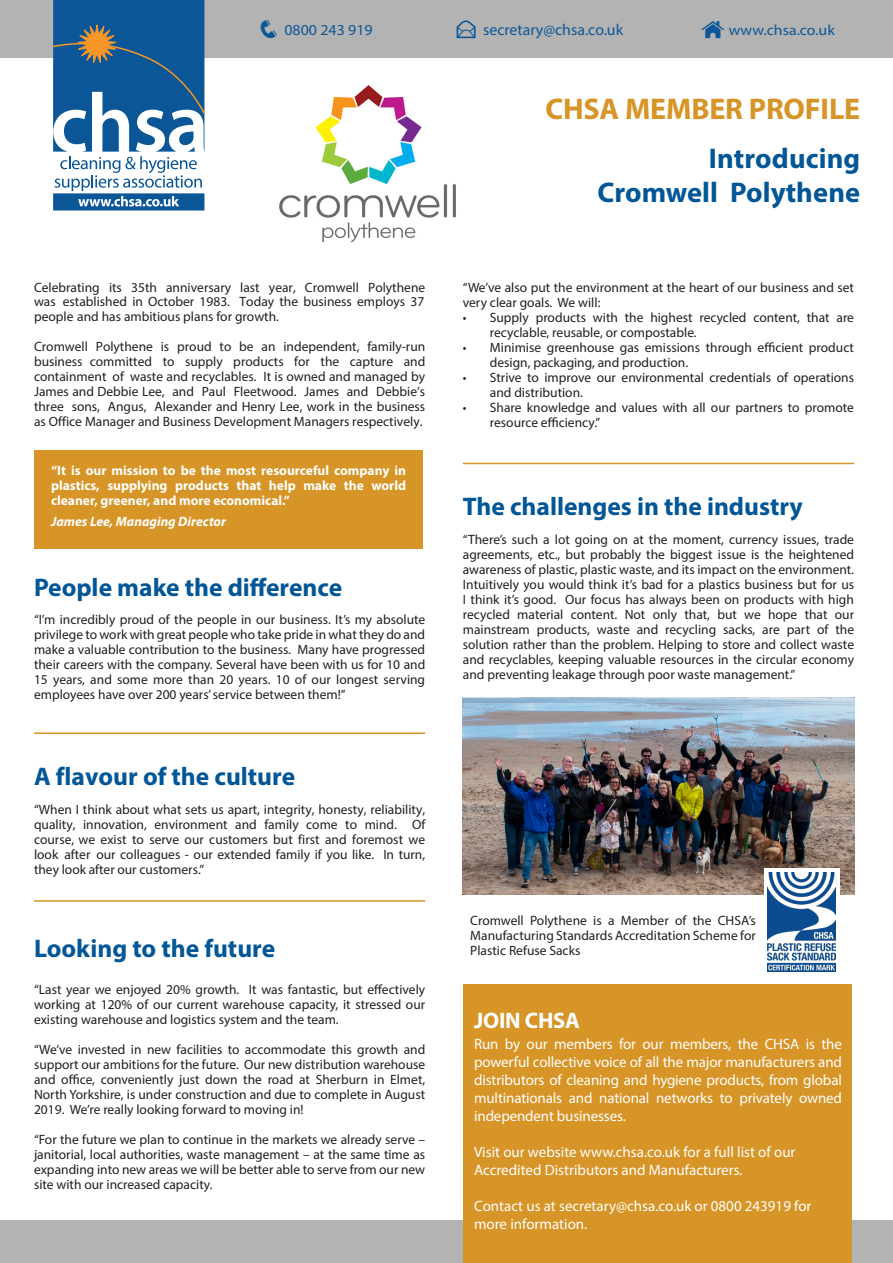
<style>
.page{position:relative;width:893px;height:1263px;background:#fff}
.page>*{position:absolute;margin:0;border:0;box-sizing:border-box;transform-origin:0 0}
.t1{font:700 30px "Myriad Pro";letter-spacing:-.005em;color:#d79427}
.t2{font:700 28.5px "Myriad Pro";letter-spacing:.005em;color:#015697}
.t3{font:700 25.5px "Myriad Pro";color:#015697}
.t4{font:700 22.5px "Myriad Pro";letter-spacing:-.01em;color:#fff}
.t5{font:15.75px "Myriad Pro";color:#0d5798}
.t6{font:15.3px "Myriad Pro";color:#0d5798;scale:1.04 1}
.t7{font:15px/18px "Myriad Pro";color:#fff}
.t8{font:14.7px "Myriad Pro";color:#0d5798;scale:1.08 1}
.t9{font:13.5px/15px "Myriad Pro";color:#231f20;text-align:justify}
.t10{font:700 13.5px/15px "Myriad Pro";color:#fff;text-align:justify}
.t11{font:italic 700 13.5px "Myriad Pro";color:#fff}
</style>
<div class="page">
<div style="left:0;top:0;width:893px;height:57px;background:#b3b3b3"></div>
<svg style="left:53px;top:0;width:151px;height:210px"></svg>
<img style="left:279px;top:85px;width:177px;height:158px">
<hr style="left:34px;top:732px;width:391px;height:2px;background:#d79427">
<div style="left:0;top:1221px;width:893px;height:42px;background:#b3b3b3"></div>
<div style="left:34px;top:450px;width:389px;height:99px;background:#d79427"></div>
<hr style="left:34px;top:900px;width:391px;height:2px;background:#d79427">
<hr style="left:463px;top:463px;width:391px;height:1px;background:#d79427">
<img style="left:463px;top:697px;width:391px;height:198px">
<div style="left:463px;top:984px;width:388px;height:279px;background:#d79427"></div>
<div style="left:764px;top:868px;width:76px;height:105px;background:linear-gradient(to right,#fff,#fff)"></div>
<img style="left:768px;top:872px;width:67px;height:99px">
<p class="t8" style="left:699px;top:21px;width:127px">★ ww.chsa.co.uk</p>
<p class="t5" style="left:287px;top:20px;width:90px">0800 243 919</p>
<p class="t5" style="left:483px;top:20px;width:142px">secretary@chsa.co.uk</p>
<p class="t5" style="left:717px;top:20px;width:108px">www.chsa.co.uk</p>
<p class="t6" style="left:284px;top:20px;width:86px">0800 243 919</p>
<p class="t6" style="left:480px;top:20px;width:136px">secretary@chsa.co.uk</p>
<p class="t8" style="left:298px;top:21px;width:83px">0800 243 919</p>
<p class="t8" style="left:494px;top:21px;width:131px">secretary@chsa.co.uk</p>
<p class="t6" style="left:715px;top:20px;width:104px">www.chsa.co.uk</p>
<p class="t8" style="left:729px;top:21px;width:12px">w</p>
<p class="t9" style="left:34px;top:279px;width:393px">Celebrating its 35th anniversary last year, Cromwell Polythene was established in October 1983. Today the business employs 37 people and has ambitious plans for growth.</p>
<p class="t9" style="left:34px;top:339px;width:393px">Cromwell Polythene is proud to be an independent, family-run business committed to supply products for the capture and containment of waste and recyclables. It is owned and managed by James and Debbie Lee, and Paul Fleetwood. James and Debbie’s three sons, Angus, Alexander and Henry Lee, work in the business as Office Manager and Business Development Managers respectively.</p>
<p class="t10" style="left:51px;top:462px;width:357px">“It is our mission to be the most resourceful company in plastics, supplying products that help make the world cleaner, greener, and more economical.”</p>
<p class="t11" style="left:51px;top:513px;width:177px">James Lee, Managing Director</p>
<p class="t3" style="left:34px;top:571px;width:310px">People make the difference</p>
<p class="t9" style="left:34px;top:611px;width:393px">“I’m incredibly proud of the people in our business. It’s my absolute privilege to work with great people who take pride in what they do and make a valuable contribution to the business. Many have progressed their careers with the company. Several have been with us for 10 and 15 years, and some more than 20 years. 10 of our longest serving employees have over 200 years’ service between them!”</p>
<p class="t3" style="left:34px;top:760px;width:263px">A flavour of the culture</p>
<p class="t9" style="left:34px;top:801px;width:393px">“When I think about what sets us apart, integrity, honesty, reliability, quality, innovation, environment and family come to mind. Of course, we exist to serve our customers but first and foremost we look after our colleagues - our extended family if you like. In turn, they look after our customers.”</p>
<p class="t3" style="left:34px;top:932px;width:243px">Looking to the future</p>
<p class="t9" style="left:34px;top:982px;width:393px">“Last year we enjoyed 20% growth. It was fantastic, but effectively working at 120% of our current warehouse capacity, it stressed our existing warehouse and logistics system and the team.</p>
<p class="t9" style="left:34px;top:1042px;width:393px">“We’ve invested in new facilities to accommodate this growth and support our ambitions for the future. Our new distribution warehouse and office, conveniently just down the road at Sherburn in Elmet, North Yorkshire, is under construction and due to complete in August 2019. We’re really looking forward to moving in!</p>
<p class="t9" style="left:34px;top:1132px;width:393px">“For the future we plan to continue in the markets we already serve – janitorial, local authorities, waste management – at the same time as expanding into new areas we will be better able to serve from our new site with our increased capacity.</p>
<p class="t1" style="left:545px;top:89px;width:316px">CHSA MEMBER PROFILE</p>
<p class="t2" style="left:709px;top:140px;width:153px">Introducing</p>
<p class="t2" style="left:597px;top:174px;width:264px">Cromwell Polythene</p>
<p class="t9" style="left:463px;top:279px;width:393px">“We’ve also put the environment at the heart of our business and set very clear goals. We will:</p>
<p class="t9" style="left:490px;top:309px;width:366px;text-indent:-27px">• Supply products with the highest recycled content, that are recyclable, reusable, or compostable.</p>
<p class="t9" style="left:490px;top:339px;width:366px;text-indent:-27px">• Minimise greenhouse gas emissions through efficient product design, packaging, and production.</p>
<p class="t9" style="left:490px;top:369px;width:366px;text-indent:-27px">• Strive to improve our environmental credentials of operations and distribution.</p>
<p class="t9" style="left:490px;top:399px;width:366px;text-indent:-27px">• Share knowledge and values with all our partners to promote resource efficiency.”</p>
<p class="t3" style="left:463px;top:490px;width:342px">The challenges in the industry</p>
<p class="t9" style="left:463px;top:532px;width:393px">“There’s such a lot going on at the moment, currency issues, trade agreements, etc., but probably the biggest issue is the heightened awareness of plastic, plastic waste, and its impact on the environment.<br>Intuitively you would think it’s bad for a plastics business but for us I think it’s good. Our focus has always been on products with high recycled material content. Not only that, but we hope that our mainstream products, waste and recycling sacks, are part of the solution rather than the problem. Helping to store and collect waste and recyclables, keeping valuable resources in the circular economy and preventing leakage through poor waste management.”</p>
<p class="t9" style="left:470px;top:913px;width:287px">Cromwell Polythene is a Member of the CHSA’s Manufacturing Standards Accreditation Scheme for Plastic Refuse Sacks</p>
<p class="t4" style="left:474px;top:1006px;width:107px">JOIN CHSA</p>
<p class="t7" style="left:474px;top:1035px;width:369px;text-align:justify">Run by our members for our members, the CHSA is the powerful collective voice of all the major manufacturers and distributors of cleaning and hygiene products, from global multinationals and national networks to privately owned independent businesses.</p>
<p class="t7" style="left:474px;top:1143px;width:323px">Visit our website www.chsa.co.uk for a full list of our<br>Accredited Distributors and Manufacturers.</p>
<p class="t7" style="left:474px;top:1197px;width:339px">Contact us at secretary@chsa.co.uk or 0800 243919 for more information.</p>
</div>
